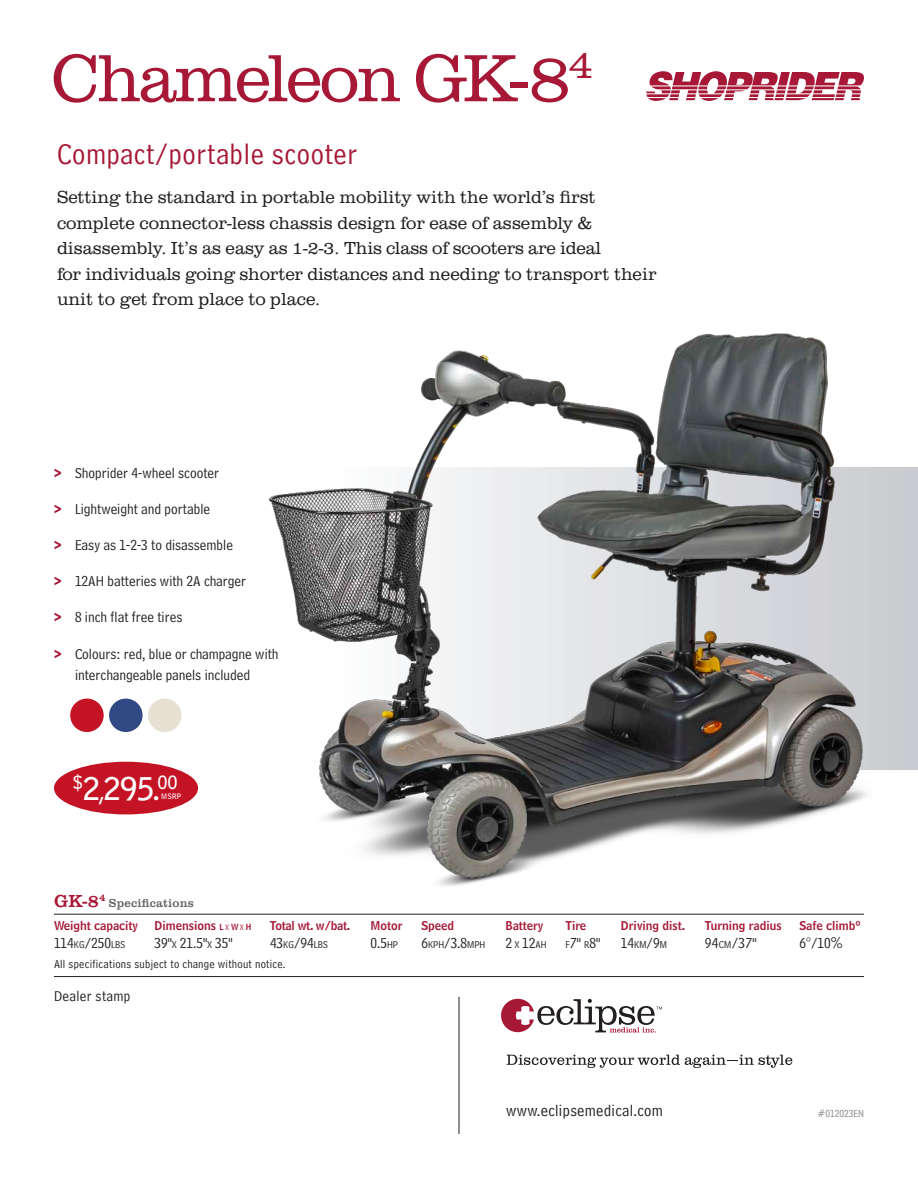
<style>
.page{position:relative;width:918px;height:1188px;background:#fff}
.page>*{position:absolute;margin:0;border:0;box-sizing:border-box;transform-origin:0 0}
.ProductHead{font:300 69px "Clarendon URW";letter-spacing:-.04em;color:#a61836}
.t1{font:700 31.2px "Bell Gothic Std";color:#fff}
.Subheads{font:30px "Bell Centennial Std Address";letter-spacing:.02em;color:#a61836}
.ProductPara{font:300 18px/25.5px "Clarendon URW";color:#231f20}
.Specs_Head{font:18px "Clarendon URW";color:#a61836}
.Subheads-2{font:16.5px "Bell Centennial Std Address";letter-spacing:.02em;color:#231f20}
.ProductBullets{font:15px/21px "Bell Centennial Std Address";color:#231f20;text-align:center}
.Subheads-3{font:15px "Bell Centennial Std Address";letter-spacing:.02em;color:#231f20}
.t2{font:12px "Bell Centennial Std Name Num";color:#a61836}
.t3{font:12px "Bell Centennial Std Address";letter-spacing:.02em;color:#231f20}
.Specs_Head-2{font:12px "Clarendon URW";letter-spacing:.02em;color:#636366}
.t4{font:12px "Bell Centennial Std Name Num";letter-spacing:-.02em;color:#a61836}
.t5{font:10.5px "Bell Centennial Std Address";color:#231f20}
.t6{font:10.5px "Bell Centennial Std Address";color:#808285}
.t7{font:700 7.5px "Bell Gothic Std";color:#fff}
.s1{font-family:"Clarendon URW";font-weight:500;color:#a61836}
.s2{font-size:23.4px}
.s3{font-size:8.4px}
.s4{font-family:"Bell Centennial Std Address";font-size:8.4px}
.s5{font-size:10.5px}
.s6{font-size:15px}
.s7{font-family:"Trade Gothic Next LT Pro";font-weight:300}
</style>
<div class="page">
<div style="left:338px;top:468px;width:580px;height:302px;background:#cbcdd1"></div>
<svg style="left:501px;top:999px;width:161px;height:34px"></svg>
<svg style="left:507px;top:1055px;width:285px;height:13px"></svg>
<hr style="left:459px;top:997px;width:1px;height:137px;background:#231f20">
<svg style="left:646px;top:71px;width:218px;height:30px"></svg>
<div style="left:54px;top:762px;width:144px;height:52px;background:#c41324;border-radius:50%"></div>
<div style="left:70px;top:699px;width:34px;height:33px;background:#c41324;border-radius:50%"></div>
<div style="left:109px;top:699px;width:34px;height:33px;background:#314984;border-radius:50%"></div>
<div style="left:148px;top:699px;width:33px;height:33px;background:#e6e0d3;border-radius:50%"></div>
<img style="left:268px;top:333px;width:605px;height:553px">
<hr style="left:54px;top:914px;width:810px;height:1px;background:#231f20">
<hr style="left:54px;top:976px;width:810px;height:1px;background:#231f20">
<p class="ProductHead" style="left:51px;top:31px;width:543px">Chameleon GK-8<sup>4</sup></p>
<p class="Subheads" style="left:57px;top:137px;width:302px">Compact/portable scooter</p>
<p class="ProductPara" style="left:57px;top:184px;width:601px">Setting the standard in portable mobility with the world’s first complete connector-less chassis design for ease of assembly &amp; disassembly. It’s as easy as 1-2-3. This class of scooters are ideal<br>for individuals going shorter distances and needing to transport their unit to get from place to place.</p>
<p class="ProductBullets" style="left:54px;top:463px;width:167px"><span class="s1">&gt;</span> Shoprider 4-wheel scooter</p>
<p class="ProductBullets" style="left:54px;top:499px;width:158px"><span class="s1">&gt;</span> Lightweight and portable</p>
<p class="ProductBullets" style="left:54px;top:535px;width:181px"><span class="s1">&gt;</span> Easy as 1-2-3 to disassemble</p>
<p class="ProductBullets" style="left:54px;top:571px;width:194px"><span class="s1">&gt;</span> 12AH batteries with 2A charger</p>
<p class="ProductBullets" style="left:54px;top:607px;width:130px"><span class="s1">&gt;</span> 8 inch flat free tires</p>
<p class="ProductBullets" style="left:54px;top:643px;width:226px"><span class="s1">&gt;</span> Colours: red, blue or champagne with interchangeable panels included</p>
<p class="t1" style="left:73px;top:769px;width:106px"><sup>$</sup>2<span class="s2">,</span>295.<sup>00</sup></p>
<p class="t7" style="left:161px;top:792px;width:22px">MSRP</p>
<p class="Specs_Head" style="left:54px;top:888px;width:53px">GK-8<sup>4</sup></p>
<p class="Specs_Head-2" style="left:109px;top:894px;width:86px">Specifications</p>
<p class="t2" style="left:54px;top:918px;width:86px">Weight capacity</p>
<p class="t2" style="left:154px;top:918px;width:98px">Dimensions <span class="s3">l</span> <span class="s4">X</span> <span class="s3">w</span><span class="s4">X</span> <span class="s3">h</span></p>
<p class="t4" style="left:270px;top:918px;width:82px">Total wt. w/bat.</p>
<p class="t2" style="left:370px;top:918px;width:34px">Motor</p>
<p class="t2" style="left:421px;top:918px;width:34px">Speed</p>
<p class="t2" style="left:505px;top:918px;width:39px">Battery</p>
<p class="t2" style="left:565px;top:918px;width:22px">Tire</p>
<p class="t2" style="left:621px;top:918px;width:66px">Driving dist.</p>
<p class="t2" style="left:705px;top:918px;width:78px">Turning radius</p>
<p class="t2" style="left:799px;top:918px;width:62px">Safe climbº</p>
<p class="ProductBullets" style="left:54px;top:932px;width:73px">114<span class="s5">KG</span>/250<span class="s5">LBS</span></p>
<p class="ProductBullets" style="left:155px;top:932px;width:80px">39"<span class="s5">X</span> 21.5"<span class="s5">X</span> 35"</p>
<p class="ProductBullets" style="left:270px;top:932px;width:60px">43<span class="s5">KG</span>/94<span class="s5">LBS</span></p>
<p class="ProductBullets" style="left:371px;top:932px;width:29px">0.5<span class="s5">HP</span></p>
<p class="t5" style="left:422px;top:938px;width:65px"><span class="s6">6</span>KPH<span class="s6">/3.8</span>MPH</p>
<p class="ProductBullets" style="left:505px;top:932px;width:43px">2 <span class="s5">X</span> 12<span class="s5">AH</span></p>
<p class="ProductBullets" style="left:566px;top:932px;width:36px"><span class="s5">F</span>7" <span class="s5">R</span>8"</p>
<p class="ProductBullets" style="left:621px;top:932px;width:47px">14<span class="s5">KM</span>/9<span class="s5">M</span></p>
<p class="ProductBullets" style="left:705px;top:932px;width:53px">94<span class="s5">CM</span>/37"</p>
<p class="ProductBullets" style="left:799px;top:932px;width:45px">6°/10<span class="s7">%</span></p>
<p class="t3" style="left:54px;top:957px;width:233px">All specifications subject to change without notice.</p>
<p class="Subheads-3" style="left:54px;top:987px;width:78px">Dealer stamp</p>
<p class="Subheads-2" style="left:506px;top:1101px;width:158px">www.eclipsemedical.com</p>
<p class="t6" style="left:818px;top:1107px;width:48px">#012023EN</p>
</div>
